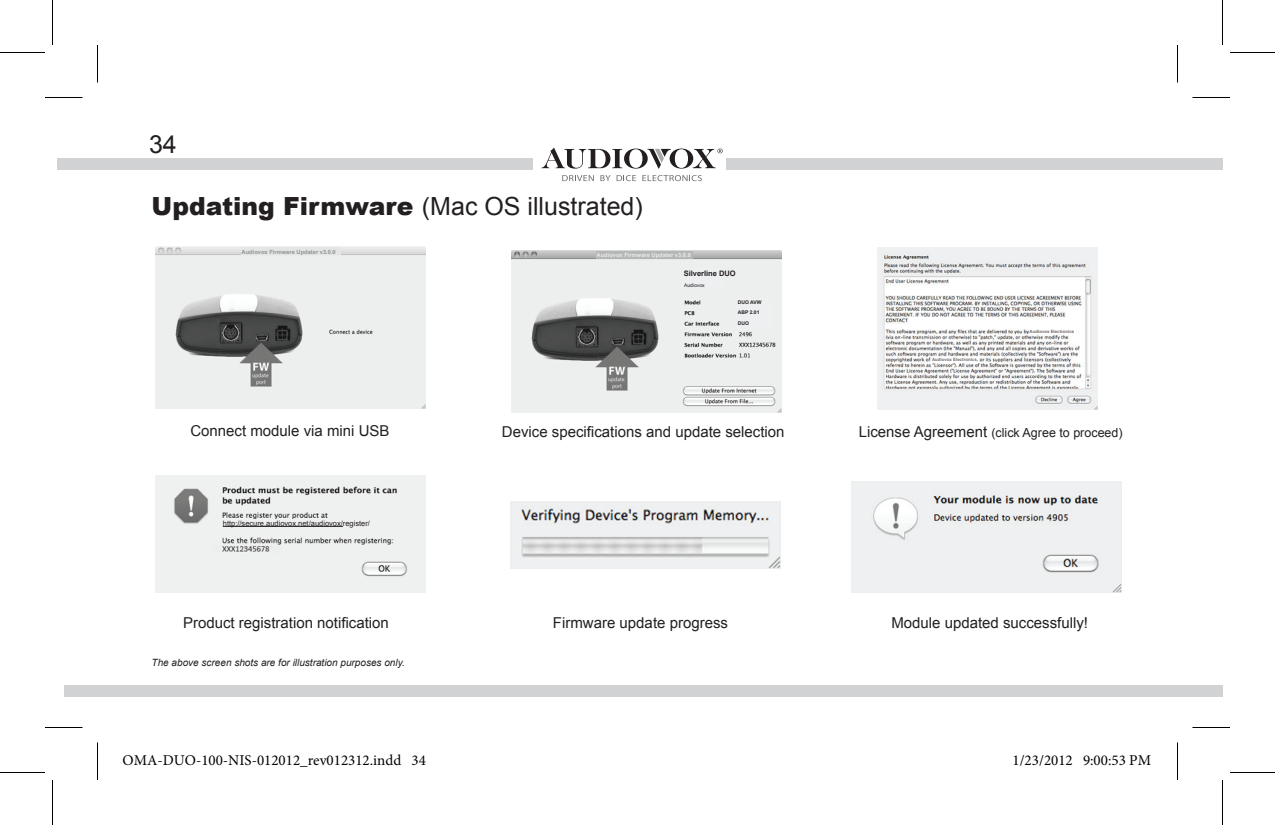
<style>
.page{position:relative;width:1275px;height:825px;background:#fff}
.page>*{position:absolute;margin:0;border:0;box-sizing:border-box;transform-origin:0 0}
.t1{font:25px "Arial";color:#231f20}
.t2{font:15px "Arial";color:#231f20}
.t3{font:15px "Minion Pro";color:#000}
.t4{font:12.5px "Arial";color:#231f20}
.t5{font:italic 10px "Arial";color:#231f20}
.t6{font:7.5px "Arial";color:#231f20}
.t7{font:700 7.5px "Arial";color:#231f20}
.t8{font:700 5.75px "Arial";color:#939394}
.t9{font:700 5.75px "Arial";color:#e9eaeb}
.t10{font:700 5px/10.2px "Arial";color:#231f20}
.t11{font:5px "Arial";color:#231f20}
.t12{font:700 4.5px "Arial";color:#6e6a6b}
.t13{font:700 4.5px "Arial";color:#716464}
.s1{font-weight:900}
.s2{font-size:15px}
</style>
<div class="page">
<div style="left:64px;top:686px;width:1111px;height:11px;background:#d1d2d4"></div>
<div style="left:1175px;top:686px;width:47px;height:11px;background:#d1d2d4"></div>
<div style="left:58px;top:159px;width:475px;height:11px;background:#d1d2d4"></div>
<div style="left:726px;top:159px;width:452px;height:11px;background:#d1d2d4"></div>
<div style="left:1178px;top:159px;width:44px;height:11px;background:#d1d2d4"></div>
<svg style="left:541px;top:148px;width:182px;height:21px"></svg>
<svg style="left:562px;top:175px;width:32px;height:6px"></svg>
<svg style="left:600px;top:175px;width:11px;height:6px"></svg>
<svg style="left:617px;top:175px;width:19px;height:6px"></svg>
<svg style="left:642px;top:175px;width:60px;height:6px"></svg>
<img style="left:878px;top:248px;width:219px;height:162px">
<img style="left:511px;top:501px;width:270px;height:67px">
<img style="left:851px;top:481px;width:270px;height:112px">
<img style="left:155px;top:247px;width:270px;height:162px">
<img style="left:155px;top:475px;width:270px;height:117px">
<div style="left:220px;top:519px;width:125px;height:11px;background:#eff0f0"></div>
<hr style="left:223px;top:526px;width:120px;height:1px;background:#231f20">
<div style="left:241px;top:248px;width:100px;height:7px;background:#e4e5e5"></div>
<div style="left:909px;top:317px;width:116px;height:8px;background:#fff"></div>
<div style="left:1029px;top:329px;width:46px;height:5px;background:#fff"></div>
<div style="left:931px;top:357px;width:48px;height:5px;background:#fff"></div>
<img style="left:512px;top:250px;width:270px;height:162px">
<div style="left:681px;top:280px;width:44px;height:8px;background:#edeff0"></div>
<div style="left:596px;top:251px;width:96px;height:8px;background:#b5b6b6"></div>
<div style="left:683px;top:268px;width:36px;height:12px;background:#edeff0"></div>
<div style="left:735px;top:298px;width:36px;height:31px;background:#edeff0"></div>
<hr style="left:45px;top:97px;width:37px;height:1px;background:#000">
<hr style="left:1192px;top:97px;width:38px;height:1px;background:#000">
<hr style="left:45px;top:727px;width:37px;height:1px;background:#000">
<hr style="left:1192px;top:727px;width:38px;height:1px;background:#000">
<hr style="left:97px;top:45px;width:1px;height:37px;background:#000">
<hr style="left:97px;top:742px;width:1px;height:38px;background:#000">
<hr style="left:1177px;top:45px;width:1px;height:37px;background:#000">
<hr style="left:1177px;top:742px;width:1px;height:38px;background:#000">
<hr style="left:0;top:52px;width:45px;height:1px;background:#000">
<hr style="left:1230px;top:52px;width:45px;height:1px;background:#000">
<hr style="left:0;top:772px;width:45px;height:1px;background:#000">
<hr style="left:1230px;top:772px;width:45px;height:1px;background:#000">
<hr style="left:52px;top:0;width:1px;height:45px;background:#000">
<hr style="left:52px;top:780px;width:1px;height:45px;background:#000">
<hr style="left:1222px;top:0;width:1px;height:45px;background:#000">
<hr style="left:1222px;top:780px;width:1px;height:45px;background:#000">
<svg style="left:122px;top:685px;width:86px;height:1px"></svg>
<div style="left:209px;top:755px;width:7px;height:11px;border:1px solid #fff;border-radius:50%"></div>
<div style="left:210px;top:755px;width:4px;height:10px;border:1px solid #fff;border-radius:50%"></div>
<div style="left:216px;top:755px;width:7px;height:11px;border:1px solid #fff;border-radius:50%"></div>
<div style="left:217px;top:755px;width:5px;height:10px;border:1px solid #fff;border-radius:50%"></div>
<div style="left:257px;top:755px;width:7px;height:11px;border:1px solid #fff;border-radius:50%"></div>
<div style="left:258px;top:755px;width:5px;height:10px;border:1px solid #fff;border-radius:50%"></div>
<div style="left:279px;top:755px;width:7px;height:11px;border:1px solid #fff;border-radius:50%"></div>
<div style="left:280px;top:755px;width:4px;height:10px;border:1px solid #fff;border-radius:50%"></div>
<div style="left:327px;top:755px;width:7px;height:11px;border:1px solid #fff;border-radius:50%"></div>
<div style="left:328px;top:755px;width:4px;height:10px;border:1px solid #fff;border-radius:50%"></div>
<div style="left:1051px;top:755px;width:7px;height:11px;border:1px solid #fff;border-radius:50%"></div>
<div style="left:1053px;top:755px;width:4px;height:10px;border:1px solid #fff;border-radius:50%"></div>
<div style="left:1094px;top:755px;width:7px;height:11px;border:1px solid #fff;border-radius:50%"></div>
<div style="left:1095px;top:755px;width:4px;height:10px;border:1px solid #fff;border-radius:50%"></div>
<div style="left:1101px;top:755px;width:7px;height:11px;border:1px solid #fff;border-radius:50%"></div>
<div style="left:1102px;top:755px;width:5px;height:10px;border:1px solid #fff;border-radius:50%"></div>
<svg style="left:1108px;top:685px;width:44px;height:1px"></svg>
<h1 class="t1" style="left:149px;top:128px;width:29px">34</h1>
<h1 class="t1" style="left:152px;top:190px;width:493px"><span class="s1">Updating Firmware</span> (Mac OS illustrated)</h1>
<p class="t8" style="left:242px;top:248px;width:96px">Audiovox Firmware Updater v3.0.0</p>
<p class="t9" style="left:597px;top:251px;width:96px">Audiovox Firmware Updater v3.0.0</p>
<p class="t7" style="left:684px;top:268px;width:54px">Silverline DUO</p>
<p class="t11" style="left:684px;top:282px;width:22px">Audiovox</p>
<p class="t10" style="left:738px;top:297px;width:25px">DUO AVW<br>ABP 2.01<br>DUO</p>
<p class="t12" style="left:932px;top:357px;width:47px">Audiovox Electronics,</p>
<p class="t13" style="left:1030px;top:329px;width:46px">Audiovox Electronics</p>
<p class="t2" style="left:190px;top:421px;width:201px">Connect module via mini USB</p>
<p class="t2" style="left:502px;top:422px;width:284px">Device specifications and update selection</p>
<p class="t4" style="left:859px;top:424px;width:265px"><span class="s2">License Agreement</span> (click Agree to proceed)</p>
<p class="t6" style="left:223px;top:518px;width:149px">http://secure.audiovox.net/audiovox/register/</p>
<p class="t2" style="left:183px;top:613px;width:207px">Product registration notification</p>
<p class="t2" style="left:553px;top:613px;width:177px">Firmware update progress</p>
<p class="t2" style="left:891px;top:613px;width:198px">Module updated successfully!</p>
<p class="t5" style="left:152px;top:656px;width:255px">The above screen shots are for illustration purposes only.</p>
<p class="t3" style="left:122px;top:750px;width:305px">OMA-DUO-100-NIS-012012_rev012312.indd 34</p>
<p class="t3" style="left:1012px;top:750px;width:140px">1/23/2012 9:00:53 PM</p>
</div>
